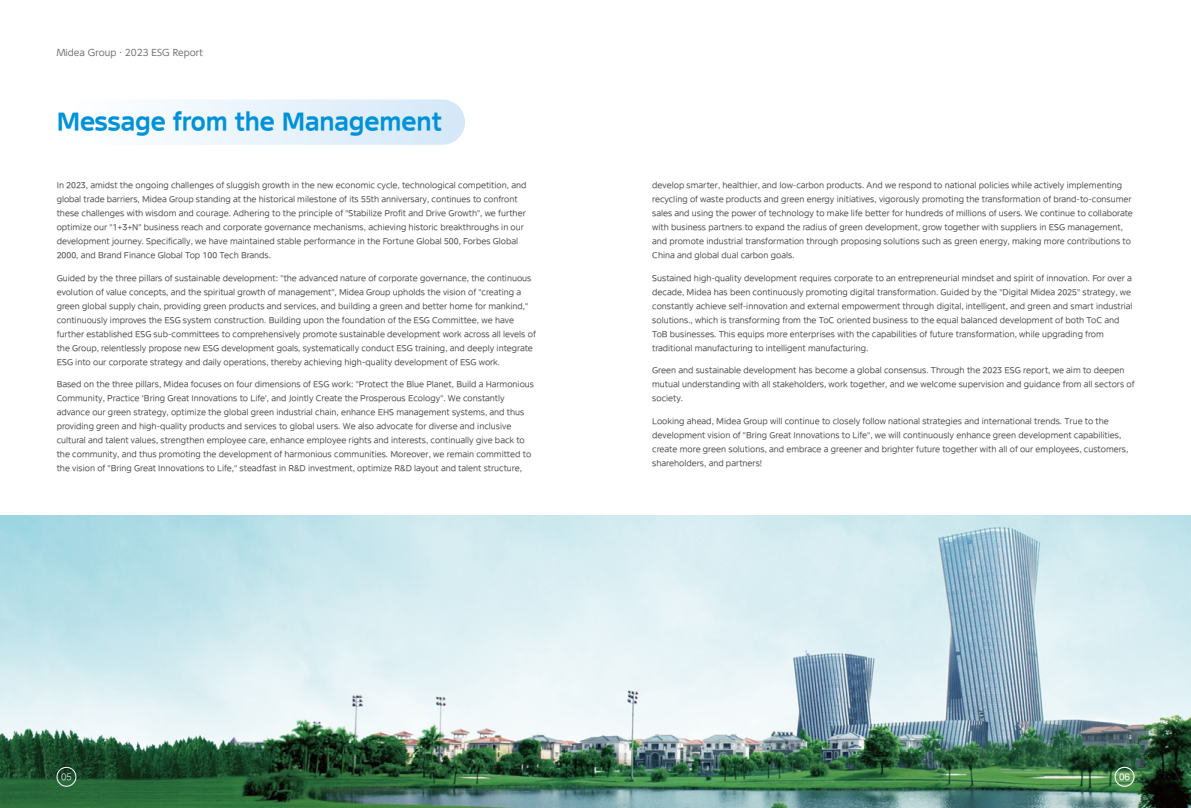
<style>
.page{position:relative;width:1191px;height:808px;background:#fff}
.page>*{position:absolute;margin:0;border:0;box-sizing:border-box;transform-origin:0 0}
.t1{font:700 24px "MEIDITYPE";color:#0092d8}
.t2{font:9px "TT UD Shin Go Pro Regular";color:#727171}
.t3{font:300 9px "MEIDITYPE";color:#fff}
.t4{font:9px "MEIDITYPE";color:#fff}
.t5{font:8px/14px "MEIDITYPE";color:#4c4948}
</style>
<div class="page">
<img style="left:0;top:516px;width:1191px;height:292px">
<div style="left:57px;top:99px;width:408px;height:46px;background:linear-gradient(to right,#fff,#d4e8f8);border-radius:23px"></div>
<div style="left:57px;top:767px;width:19px;height:19px;border:1px solid #fff;border-radius:50%"></div>
<div style="left:1114px;top:767px;width:20px;height:19px;border:1px solid #fff;border-radius:50%"></div>
<p class="t2" style="left:57px;top:45px;width:147px">Midea Group · 2023 ESG Report</p>
<h1 class="t1" style="left:57px;top:107px;width:386px">Message from the Management</h1>
<p class="t5" style="left:57px;top:179px;width:471px">In 2023, amidst the ongoing challenges of sluggish growth in the new economic cycle, technological competition, and global trade barriers, Midea Group standing at the historical milestone of its 55th anniversary, continues to confront these challenges with wisdom and courage. Adhering to the principle of "Stabilize Profit and Drive Growth", we further optimize our "1+3+N" business reach and corporate governance mechanisms, achieving historic breakthroughs in our development journey. Specifically, we have maintained stable performance in the Fortune Global 500, Forbes Global 2000, and Brand Finance Global Top 100 Tech Brands.</p>
<p class="t5" style="left:57px;top:271px;width:480px">Guided by the three pillars of sustainable development: "the advanced nature of corporate governance, the continuous evolution of value concepts, and the spiritual growth of management", Midea Group upholds the vision of "creating a green global supply chain, providing green products and services, and building a green and better home for mankind," continuously improves the ESG system construction. Building upon the foundation of the ESG Committee, we have further established ESG sub-committees to comprehensively promote sustainable development work across all levels of the Group, relentlessly propose new ESG development goals, systematically conduct ESG training, and deeply integrate ESG into our corporate strategy and daily operations, thereby achieving high-quality development of ESG work.</p>
<p class="t5" style="left:57px;top:378px;width:479px">Based on the three pillars, Midea focuses on four dimensions of ESG work: "Protect the Blue Planet, Build a Harmonious Community, Practice ‘Bring Great Innovations to Life', and Jointly Create the Prosperous Ecology". We constantly advance our green strategy, optimize the global green industrial chain, enhance EHS management systems, and thus providing green and high-quality products and services to global users. We also advocate for diverse and inclusive cultural and talent values, strengthen employee care, enhance employee rights and interests, continually give back to the community, and thus promoting the development of harmonious communities. Moreover, we remain committed to the vision of "Bring Great Innovations to Life," steadfast in R&amp;D investment, optimize R&amp;D layout and talent structure,</p>
<p class="t5" style="left:652px;top:179px;width:482px">develop smarter, healthier, and low-carbon products. And we respond to national policies while actively implementing recycling of waste products and green energy initiatives, vigorously promoting the transformation of brand-to-consumer sales and using the power of technology to make life better for hundreds of millions of users. We continue to collaborate with business partners to expand the radius of green development, grow together with suppliers in ESG management, and promote industrial transformation through proposing solutions such as green energy, making more contributions to China and global dual carbon goals.</p>
<p class="t5" style="left:652px;top:271px;width:482px">Sustained high-quality development requires corporate to an entrepreneurial mindset and spirit of innovation. For over a decade, Midea has been continuously promoting digital transformation. Guided by the "Digital Midea 2025" strategy, we constantly achieve self-innovation and external empowerment through digital, intelligent, and green and smart industrial solutions., which is transforming from the ToC oriented business to the equal balanced development of both ToC and ToB businesses. This equips more enterprises with the capabilities of future transformation, while upgrading from traditional manufacturing to intelligent manufacturing.</p>
<p class="t5" style="left:652px;top:364px;width:484px">Green and sustainable development has become a global consensus. Through the 2023 ESG report, we aim to deepen mutual understanding with all stakeholders, work together, and we welcome supervision and guidance from all sectors of society.</p>
<p class="t5" style="left:652px;top:414px;width:478px">Looking ahead, Midea Group will continue to closely follow national strategies and international trends. True to the development vision of "Bring Great Innovations to Life", we will continuously enhance green development capabilities, create more green solutions, and embrace a greener and brighter future together with all of our employees, customers, shareholders, and partners!</p>
<p class="t3" style="left:61px;top:772px;width:12px">05</p>
<p class="t4" style="left:1119px;top:772px;width:13px">06</p>
</div>
